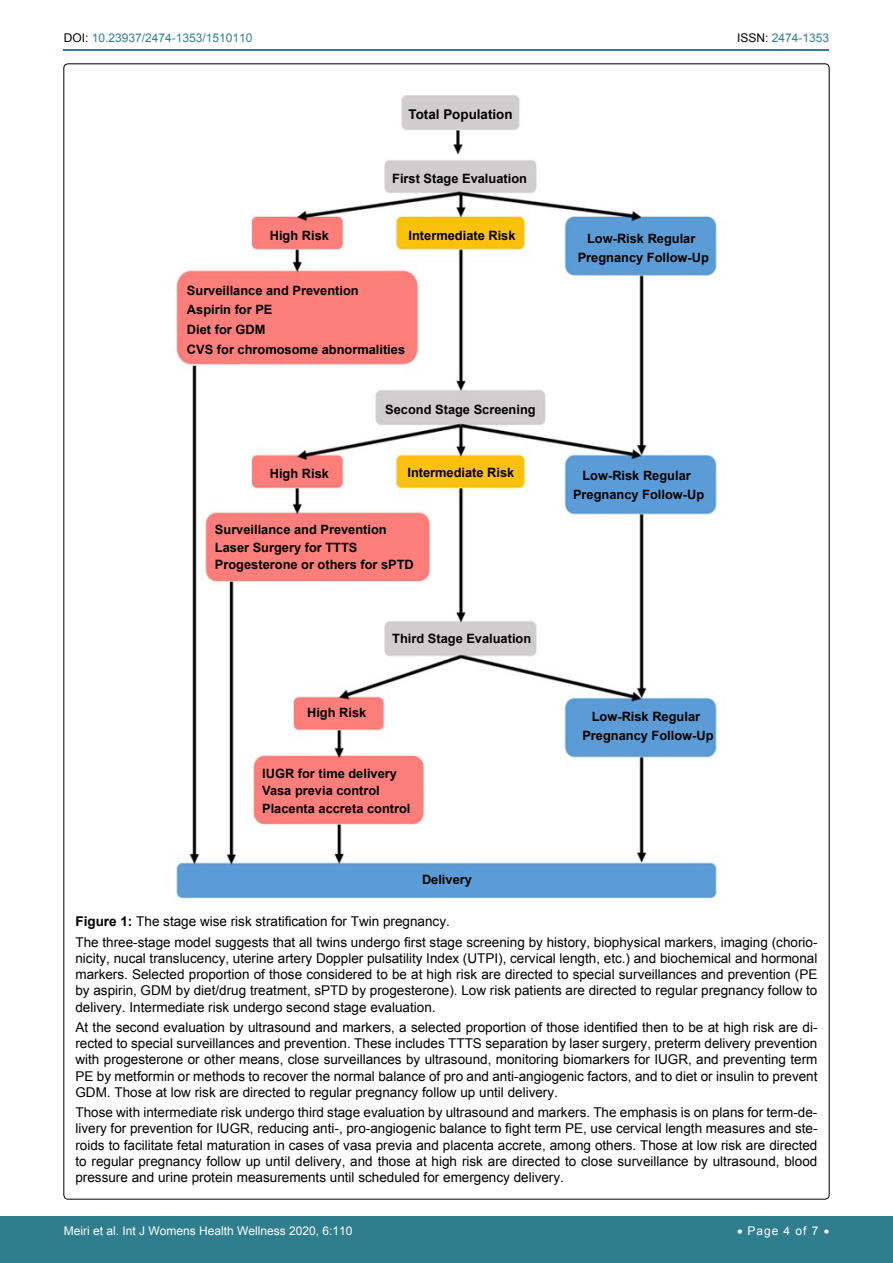
<style>
.page{position:relative;width:893px;height:1263px;background:#fff}
.page>*{position:absolute;margin:0;border:0;box-sizing:border-box;transform-origin:0 0}
.t1{font:13.5px/16.2px "Arial";color:#000;text-align:justify}
.t2{font:700 13.35px "Arial";color:#000}
.t3{font:700 12.9px/17.5px "Arial";color:#000}
.t4{font:12px "Arial";color:#fff}
.t5{font:12px "Arial";color:#30808d}
.s1{color:#000}
.s2{font-weight:700}
</style>
<div class="page">
<hr style="left:64px;top:49px;width:765px;height:2px;background:#30808d">
<div style="left:0;top:1217px;width:893px;height:46px;background:#307d8d"></div>
<img style="left:173px;top:95px;width:548px;height:806px">
<div style="left:260px;top:760px;width:156px;height:60px;background:#fe7e7c"></div>
<div style="left:303px;top:703px;width:69px;height:20px;background:#fe7e7c"></div>
<div style="left:211px;top:519px;width:207px;height:58px;background:#fe7e7c"></div>
<div style="left:260px;top:460px;width:74px;height:25px;background:#fe7e7c"></div>
<div style="left:183px;top:279px;width:228px;height:80px;background:#fe7e7c"></div>
<div style="left:261px;top:224px;width:70px;height:23px;background:#fe7e7c"></div>
<div style="left:402px;top:463px;width:116px;height:18px;background:#fbc10d"></div>
<div style="left:400px;top:224px;width:120px;height:23px;background:#fbc10d"></div>
<div style="left:388px;top:627px;width:145px;height:22px;background:#d0cdce"></div>
<div style="left:380px;top:397px;width:160px;height:21px;background:#d0cdce"></div>
<div style="left:389px;top:167px;width:141px;height:24px;background:#d0cdce"></div>
<div style="left:406px;top:103px;width:109px;height:21px;background:#d0cdce"></div>
<div style="left:571px;top:224px;width:138px;height:45px;background:#5b9cd6"></div>
<div style="left:571px;top:463px;width:138px;height:44px;background:#5b9cd6"></div>
<div style="left:569px;top:707px;width:139px;height:43px;background:#5b9cd6"></div>
<div style="left:407px;top:870px;width:76px;height:26px;background:#5b9cd6"></div>
<p class="t5" style="left:64px;top:30px;width:190px"><span class="s1">DOI:</span> 10.23937/2474-1353/1510110</p>
<p class="t5" style="left:737px;top:30px;width:94px"><span class="s1">ISSN:</span> 2474-1353</p>
<p class="t2" style="left:409px;top:105px;width:106px">Total Population</p>
<p class="t3" style="left:392px;top:170px;width:136px">First Stage Evaluation</p>
<p class="t3" style="left:270px;top:227px;width:61px">High Risk</p>
<p class="t3" style="left:409px;top:227px;width:108px">Intermediate Risk</p>
<p class="t3" style="left:187px;top:280px;width:220px;line-height:19.8px">Surveillance and Prevention<br>Aspirin for PE<br>Diet for GDM<br>CVS for chromosome abnormalities</p>
<p class="t3" style="left:270px;top:465px;width:61px">High Risk</p>
<p class="t3" style="left:385px;top:401px;width:152px">Second Stage Screening</p>
<p class="t3" style="left:407px;top:464px;width:108px">Intermediate Risk</p>
<p class="t3" style="left:215px;top:521px;width:200px">Surveillance and Prevention<br>Laser Surgery for TTTS<br>Progesterone or others for sPTD</p>
<p class="t3" style="left:307px;top:704px;width:61px">High Risk</p>
<p class="t3" style="left:392px;top:630px;width:141px">Third Stage Evaluation</p>
<p class="t3" style="left:262px;top:765px;width:150px">IUGR for time delivery<br>Vasa previa control<br>Placenta accreta control</p>
<p class="t3" style="left:422px;top:871px;width:51px">Delivery</p>
<p class="t3" style="left:578px;top:229px;width:133px;line-height:19.2px;text-align:center">Low-Risk Regular<br>Pregnancy Follow-Up</p>
<p class="t3" style="left:573px;top:466px;width:133px;line-height:19.2px;text-align:center">Low-Risk Regular<br>Pregnancy Follow-Up</p>
<p class="t3" style="left:582px;top:707px;width:133px;line-height:19.2px;text-align:center">Low-Risk Regular<br>Pregnancy Follow-Up</p>
<p class="t1" style="left:75px;top:911px;width:743px;line-height:20.4px"><span class="s2">Figure 1:</span> The stage wise risk stratification for Twin pregnancy.<br>The three-stage model suggests that all twins undergo first stage screening by history, biophysical markers, imaging (chorio-</p>
<p class="t1" style="left:75px;top:950px;width:743px">nicity, nucal translucency, uterine artery Doppler pulsatility Index (UTPI), cervical length, etc.) and biochemical and hormonal markers. Selected proportion of those considered to be at high risk are directed to special surveillances and prevention (PE by aspirin, GDM by diet/drug treatment, sPTD by progesterone). Low risk patients are directed to regular pregnancy follow to delivery. Intermediate risk undergo second stage evaluation.</p>
<p class="t1" style="left:75px;top:1019px;width:743px">At the second evaluation by ultrasound and markers, a selected proportion of those identified then to be at high risk are di&shy;rected to special surveillances and prevention. These includes TTTS separation by laser surgery, preterm delivery prevention with progesterone or other means, close surveillances by ultrasound, monitoring biomarkers for IUGR, and preventing term PE by metformin or methods to recover the normal balance of pro and anti-angiogenic factors, and to diet or insulin to prevent GDM. Those at low risk are directed to regular pregnancy follow up until delivery.</p>
<p class="t1" style="left:75px;top:1104px;width:743px">Those with intermediate risk undergo third stage evaluation by ultrasound and markers. The emphasis is on plans for term-de&shy;livery for prevention for IUGR, reducing anti-, pro-angiogenic balance to fight term PE, use cervical length measures and ste&shy;roids to facilitate fetal maturation in cases of vasa previa and placenta accrete, among others. Those at low risk are directed to regular pregnancy follow up until delivery, and those at high risk are directed to close surveillance by ultrasound, blood pressure and urine protein measurements until scheduled for emergency delivery.</p>
<p class="t4" style="left:64px;top:1223px;width:290px">Meiri et al. Int J Womens Health Wellness 2020, 6:110</p>
<p class="t4" style="left:737px;top:1223px;width:94px">• Page 4 of 7 •</p>
</div>
